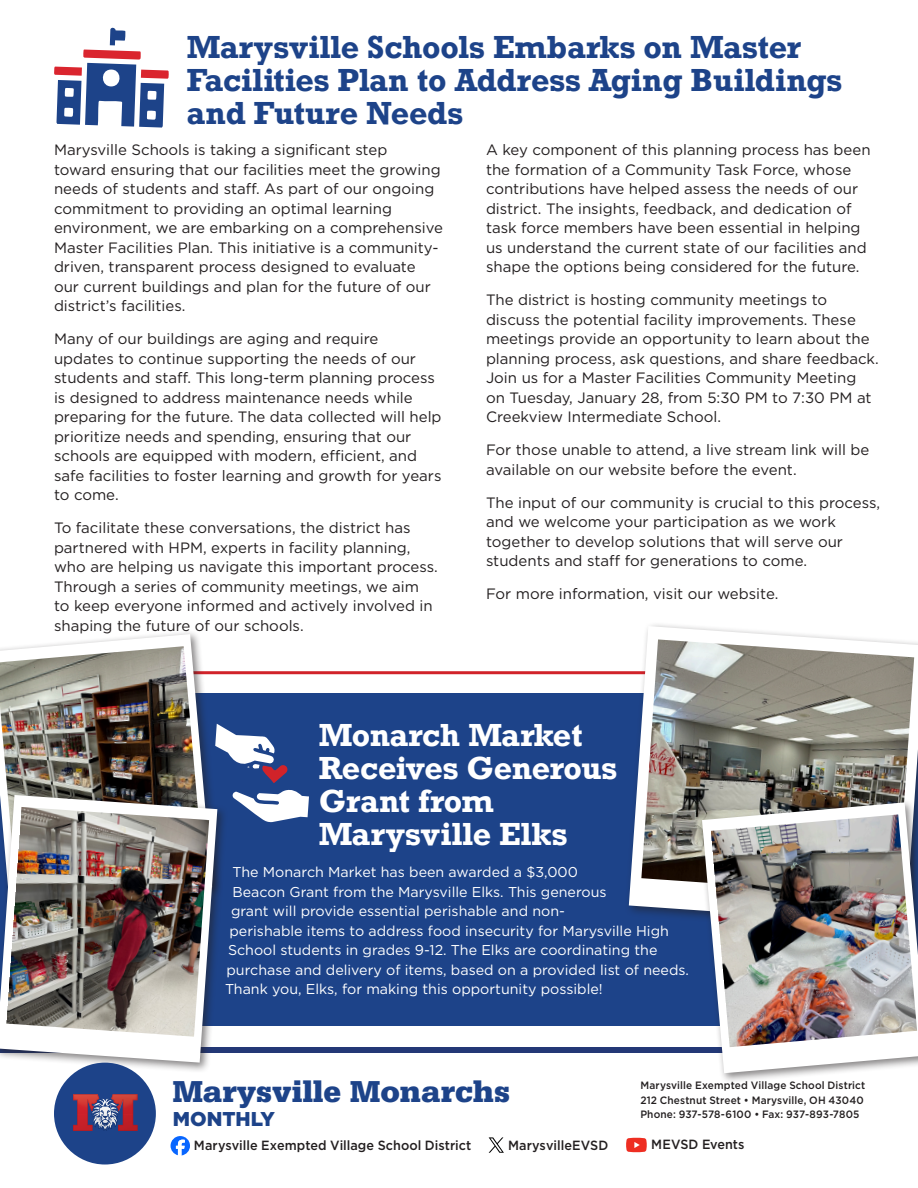
<style>
.page{position:relative;width:918px;height:1188px;background:#fff}
.page>*{position:absolute;margin:0;border:0;box-sizing:border-box;transform-origin:0 0}
.t1{font:900 31.95px "Serifa Std";color:#1d4389}
.t2{font:700 30px/33px "Rockwell";color:#1d4389}
.t3{font:700 30px/33px "Rockwell";letter-spacing:-.01em;color:#fff}
.t4{font:900 19.95px "Gotham";color:#1d4389}
.t5{font:15px/19.5px "Gotham";color:#231f20}
.t6{font:14.25px "Gotham";color:#fff}
.t7{font:500 13.35px "Gotham";letter-spacing:.005em;color:#231f20;scale:.95 1}
.t8{font:500 10.65px "Gotham";letter-spacing:.01em;color:#231f20;scale:.95 1}
</style>
<div class="page">
<div style="left:0;top:693px;width:918px;height:333px;background:#1d4389"></div>
<div style="left:0;top:1048px;width:918px;height:5px;background:#233876"></div>
<svg style="left:54px;top:27px;width:115px;height:101px"></svg>
<svg style="left:232px;top:789px;width:77px;height:33px"></svg>
<svg style="left:223px;top:727px;width:65px;height:56px"></svg>
<hr style="left:71px;top:671px;width:792px;height:3px;background:#d1232a">
<div style="left:0;top:630px;width:223px;height:285px;background:#231f20;opacity:.55"></div>
<svg style="left:0;top:634px;width:212px;height:157px"></svg>
<img style="left:0;top:646px;width:203px;height:145px">
<div style="left:624px;top:622px;width:294px;height:314px;background:#231f20;opacity:.55"></div>
<svg style="left:629px;top:626px;width:289px;height:299px;fill:#fff"></svg>
<img style="left:641px;top:639px;width:273px;height:257px">
<div style="left:698px;top:798px;width:220px;height:285px;background:#231f20;opacity:.55"></div>
<svg style="left:702px;top:802px;width:216px;height:271px;fill:#fff"></svg>
<img style="left:711px;top:814px;width:206px;height:233px">
<div style="left:0;top:791px;width:228px;height:282px;background:#231f20;opacity:.55"></div>
<svg style="left:0;top:795px;width:217px;height:268px;fill:#fff"></svg>
<img style="left:6px;top:807px;width:203px;height:230px">
<div style="left:54px;top:1063px;width:102px;height:102px;background:#1d4389;border-radius:50%"></div>
<svg style="left:73px;top:1094px;width:64px;height:37px"></svg>
<img style="left:73px;top:1094px;width:26px;height:20px">
<svg style="left:171px;top:1136px;width:19px;height:20px"></svg>
<svg style="left:626px;top:1138px;width:21px;height:14px"></svg>
<svg style="left:489px;top:1137px;width:15px;height:16px"></svg>
<p class="t2" style="left:187px;top:30px;width:657px">Marysville Schools Embarks on Master<br>Facilities Plan to Address Aging Buildings and Future Needs</p>
<p class="t5" style="left:54px;top:140px;width:391px">Marysville Schools is taking a significant step toward ensuring that our facilities meet the growing needs of students and staff. As part of our ongoing commitment to providing an optimal learning environment, we are embarking on a comprehensive Master Facilities Plan. This initiative is a community&shy;driven, transparent process designed to evaluate our current buildings and plan for the future of our district’s facilities.</p>
<p class="t5" style="left:54px;top:329px;width:389px">Many of our buildings are aging and require updates to continue supporting the needs of our students and staff. This long-term planning process is designed to address maintenance needs while preparing for the future. The data collected will help prioritize needs and spending, ensuring that our schools are equipped with modern, efficient, and safe facilities to foster learning and growth for years to come.</p>
<p class="t5" style="left:54px;top:518px;width:385px">To facilitate these conversations, the district has partnered with HPM, experts in facility planning, who are helping us navigate this important process.<br>Through a series of community meetings, we aim to keep everyone informed and actively involved in shaping the future of our schools.</p>
<p class="t5" style="left:486px;top:140px;width:386px">A key component of this planning process has been the formation of a Community Task Force, whose contributions have helped assess the needs of our district. The insights, feedback, and dedication of task force members have been essential in helping us understand the current state of our facilities and shape the options being considered for the future.</p>
<p class="t5" style="left:486px;top:290px;width:394px">The district is hosting community meetings to discuss the potential facility improvements. These meetings provide an opportunity to learn about the planning process, ask questions, and share feedback.<br>Join us for a Master Facilities Community Meeting on Tuesday, January 28, from 5:30 PM to 7:30 PM at Creekview Intermediate School.</p>
<p class="t5" style="left:486px;top:440px;width:385px">For those unable to attend, a live stream link will be available on our website before the event.</p>
<p class="t5" style="left:486px;top:492px;width:396px">The input of our community is crucial to this process, and we welcome your participation as we work together to develop solutions that will serve our students and staff for generations to come.</p>
<p class="t5" style="left:486px;top:584px;width:294px">For more information, visit our website.</p>
<p class="t3" style="left:319px;top:719px;width:300px">Monarch Market<br>Receives Generous<br>Grant from<br>Marysville Elks</p>
<p class="t6" style="left:232px;top:863px;width:347px">The Monarch Market has been awarded a $3,000</p>
<p class="t6" style="left:232px;top:882px;width:376px">Beacon Grant from the Marysville Elks. This generous</p>
<p class="t6" style="left:231px;top:902px;width:335px">grant will provide essential perishable and non-</p>
<p class="t6" style="left:230px;top:921px;width:441px">perishable items to address food insecurity for Marysville High</p>
<p class="t6" style="left:228px;top:941px;width:431px">School students in grades 9-12. The Elks are coordinating the</p>
<p class="t6" style="left:226px;top:960px;width:464px">purchase and delivery of items, based on a provided list of needs.</p>
<p class="t6" style="left:225px;top:980px;width:379px">Thank you, Elks, for making this opportunity possible!</p>
<p class="t1" style="left:173px;top:1072px;width:339px">Marysville Monarchs</p>
<p class="t8" style="left:640px;top:1078px;width:238px">Marysville Exempted Village School District</p>
<p class="t8" style="left:640px;top:1093px;width:237px">212 Chestnut Street • Marysville, OH 43040</p>
<p class="t8" style="left:640px;top:1107px;width:232px">Phone: 937-578-6100 • Fax: 937-893-7805</p>
<p class="t4" style="left:173px;top:1105px;width:104px">MONTHLY</p>
<p class="t7" style="left:194px;top:1137px;width:294px">Marysville Exempted Village School District</p>
<p class="t7" style="left:508px;top:1137px;width:107px">MarysvilleEVSD</p>
<p class="t7" style="left:651px;top:1136px;width:100px">MEVSD Events</p>
</div>
